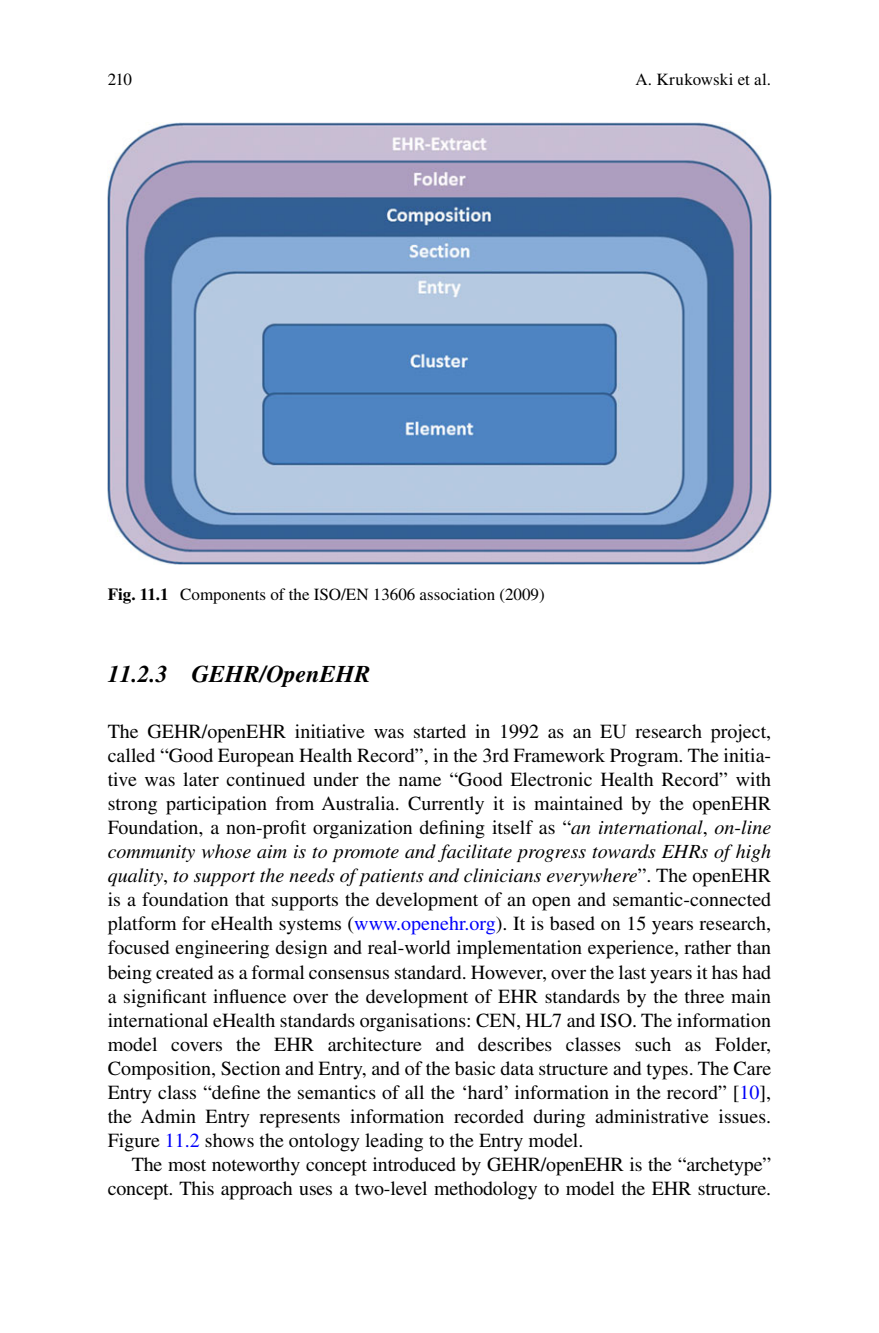
<style>
.page{position:relative;width:879px;height:1333px;background:#fff}
.page>*{position:absolute;margin:0;border:0;box-sizing:border-box;transform-origin:0 0}
.t1{font:italic 700 24px "Jxnnnn Times";color:#000}
.t2{font:20px/24px "Tgntpn Times";letter-spacing:-.01em;color:#000;text-align:justify}
.t3{font:italic 20px/24px "Kpyyvj Times";color:#000}
.t4{font:17px "Tgntpn Times";color:#000}
.s1{font-family:"Ygsnds Times";font-weight:700}
.s2{font-family:"Kpyyvj Times";font-style:italic}
.s3{font-family:"Tgntpn Times";font-style:normal}
.s4{color:#0000fa}
</style>
<div class="page">
<img style="left:108px;top:122px;width:663px;height:442px">
<p class="t4" style="left:108px;top:73px;width:26px">210</p>
<p class="t4" style="left:635px;top:73px;width:137px">A. Krukowski et al.</p>
<p class="t4" style="left:108px;top:588px;width:438px"><span class="s1">Fig. 11.1</span> Components of the ISO/EN 13606 association (2009)</p>
<p class="t1" style="left:108px;top:665px;width:264px">11.2.3 GEHR/OpenEHR</p>
<p class="t2" style="left:108px;top:721px;width:665px">The GEHR/openEHR initiative was started in 1992 as an EU research project, called “Good European Health Record”, in the 3rd Framework Program. The initia&shy;tive was later continued under the name “Good Electronic Health Record” with strong participation from Australia. Currently it is maintained by the openEHR Foundation, a non-profit organization defining itself as “ <span class="s2">an international</span> , <span class="s2">on</span> - <span class="s2">line</span></p>
<p class="t3" style="left:108px;top:841px;width:665px">community whose aim is to promote and facilitate progress towards EHRs of high quality <span class="s3">,</span> to support the needs of patients and clinicians everywhere <span class="s3">”. The openEHR</span></p>
<p class="t2" style="left:108px;top:889px;width:665px">is a foundation that supports the development of an open and semantic-connected platform for eHealth systems (<span class="s4">www.openehr.org</span>). It is based on 15 years research, focused engineering design and real-world implementation experience, rather than being created as a formal consensus standard. However, over the last years it has had a significant influence over the development of EHR standards by the three main international eHealth standards organisations: CEN, HL7 and ISO. The information model covers the EHR architecture and describes classes such as Folder, Composition, Section and Entry, and of the basic data structure and types. The Care Entry class “define the semantics of all the ‘hard’ information in the record” [ <span class="s4">10</span> ], the Admin Entry represents information recorded during administrative issues.<br>Figure <span class="s4">11.2</span> shows the ontology leading to the Entry model.</p>
<p class="t2" style="left:108px;top:1153px;width:665px;text-align:right">The most noteworthy concept introduced by GEHR/openEHR is the “archetype” concept. This approach uses a two-level methodology to model the EHR structure.</p>
</div>
